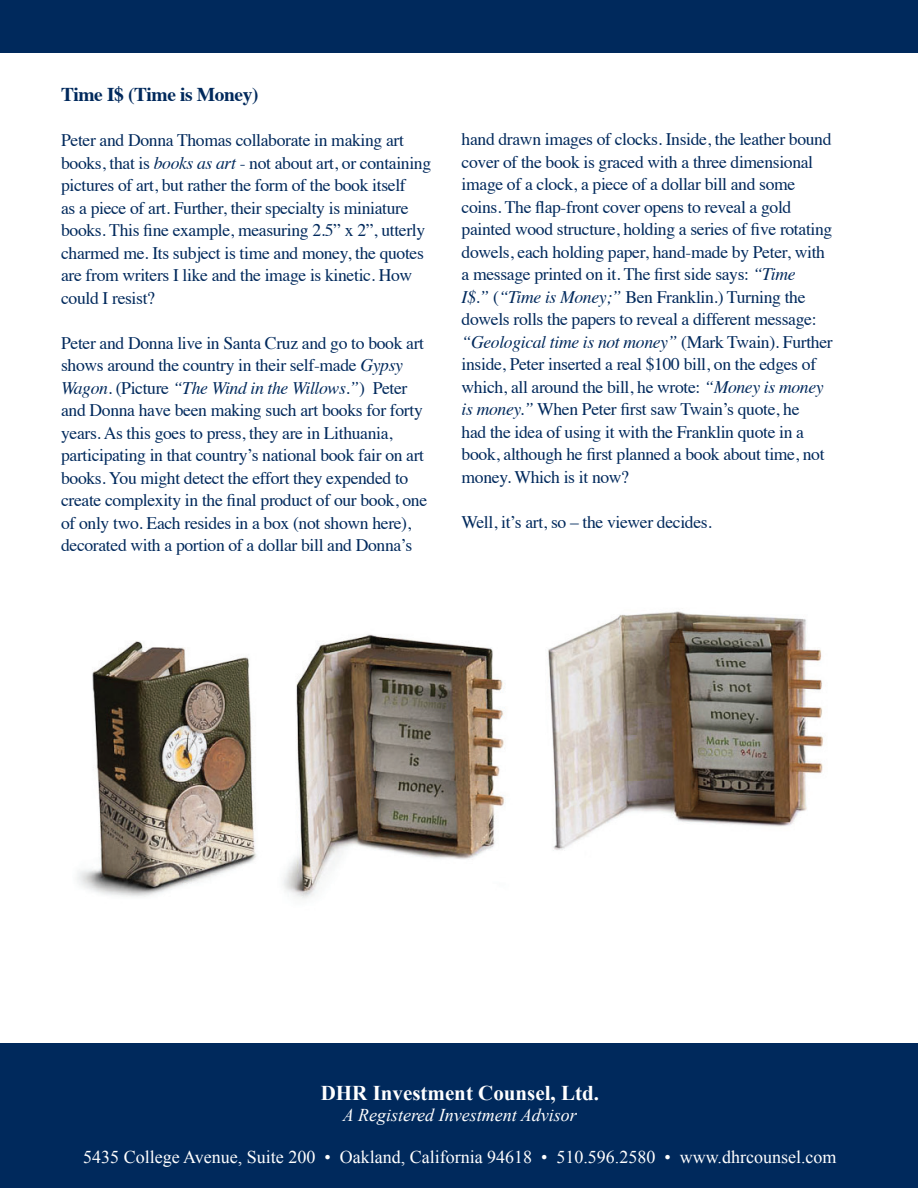
<style>
.page{position:relative;width:918px;height:1188px;background:#fff}
.page>*{position:absolute;margin:0;border:0;box-sizing:border-box;transform-origin:0 0}
.t1{font:700 21px "Times New Roman";color:#fff}
.t2{font:700 19.5px "Times";letter-spacing:-.02em;color:#00295c}
.t3{font:18px "Times New Roman";color:#fff}
.t4{font:italic 18px "Times New Roman";color:#fff}
.t5{font:17.7px/22.5px "Times";letter-spacing:-.02em;color:#00295c}
.s1{font-style:italic}
</style>
<div class="page">
<div style="left:0;top:0;width:918px;height:52px;background:#00295c"></div>
<div style="left:0;top:1043px;width:918px;height:145px;background:#00295c"></div>
<img style="left:77px;top:611px;width:746px;height:288px">
<p class="t2" style="left:61px;top:76px;width:199px">Time I$ (Time is Money)</p>
<p class="t5" style="left:61px;top:128px;width:372px">Peter and Donna Thomas collaborate in making art books, that is <span class="s1">books as art</span> - not about art, or containing pictures of art, but rather the form of the book itself<br>as a piece of art. Further, their specialty is miniature books. This fine example, measuring 2.5” x 2”, utterly charmed me. Its subject is time and money, the quotes are from writers I like and the image is kinetic. How could I resist?</p>
<p class="t5" style="left:61px;top:330px;width:368px">Peter and Donna live in Santa Cruz and go to book art shows around the country in their self-made <span class="s1">Gypsy Wagon</span>. (Picture <span class="s1">“The Wind in the Willows.”</span>) Peter and Donna have been making such art books for forty years. As this goes to press, they are in Lithuania, participating in that country’s national book fair on art books. You might detect the effort they expended to create complexity in the final product of our book, one of only two. Each resides in a box (not shown here), decorated with a portion of a dollar bill and Donna’s</p>
<p class="t5" style="left:462px;top:126px;width:373px">hand drawn images of clocks. Inside, the leather bound cover of the book is graced with a three dimensional image of a clock, a piece of a dollar bill and some coins. The flap-front cover opens to reveal a gold painted wood structure, holding a series of five rotating dowels, each holding paper, hand-made by Peter, with a message printed on it. The first side says: <span class="s1">“Time<br>I$.”</span> (<span class="s1">“Time is Money;”</span> Ben Franklin.) Turning the dowels rolls the papers to reveal a different message: <span class="s1">“Geological time is not money”</span> (Mark Twain). Further inside, Peter inserted a real $100 bill, on the edges of which, all around the bill, he wrote: <span class="s1">“Money is money is money.”</span> When Peter first saw Twain’s quote, he<br>had the idea of using it with the Franklin quote in a book, although he first planned a book about time, not money. Which is it now?</p>
<p class="t5" style="left:462px;top:509px;width:252px">Well, it’s art, so – the viewer decides.</p>
<p class="t1" style="left:321px;top:1078px;width:280px">DHR Investment Counsel, Ltd.</p>
<p class="t4" style="left:343px;top:1102px;width:236px">A Registered Investment Advisor</p>
<p class="t3" style="left:83px;top:1145px;width:755px">5435 College Avenue, Suite 200 • Oakland, California 94618 • 510.596.2580 • www.dhrcounsel.com</p>
</div>
